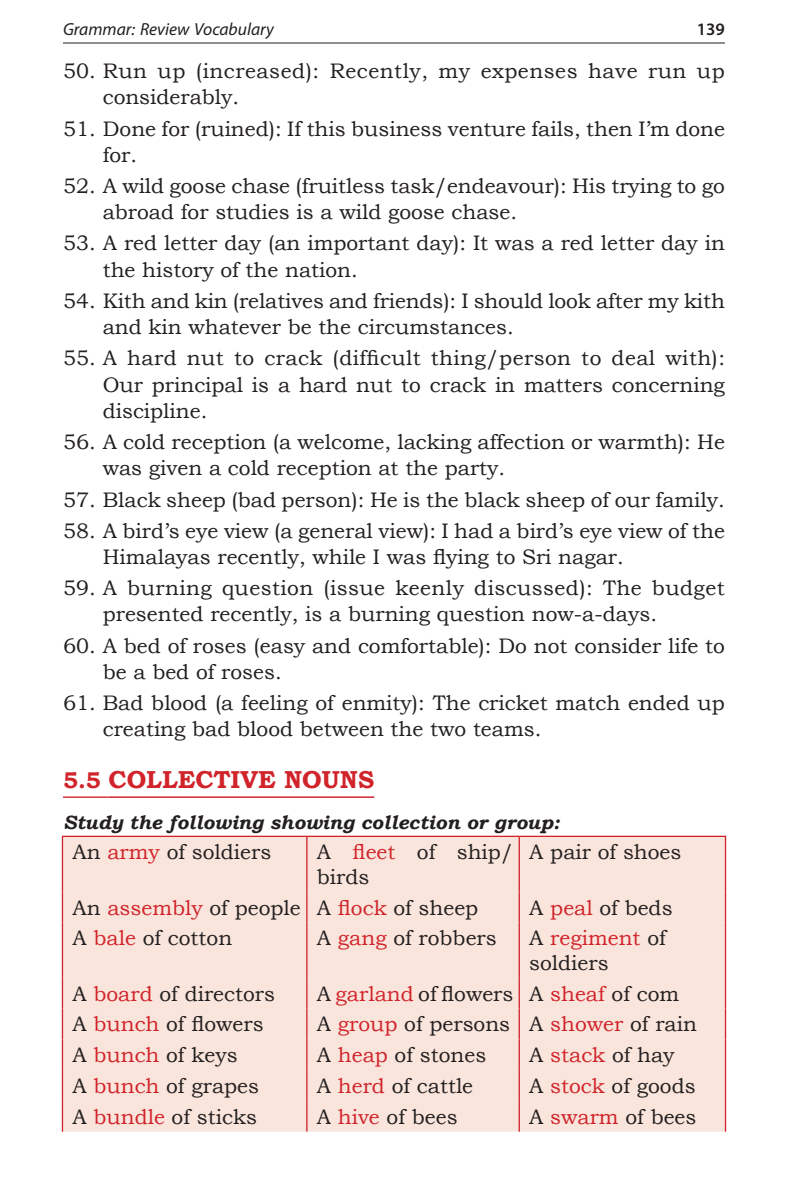
<style>
.page{position:relative;width:788px;height:1197px;background:#fff}
.page>*{position:absolute;margin:0;border:0;box-sizing:border-box;transform-origin:0 0}
.Heading_1{font:700 24.5px "Bookman Old Style";color:#d1232a}
.text_with_indent_Mai{font:21px/26.2px "Bookman Old Style";color:#231f20}
.Body_txt1{font:21px/24.5px "Bookman Old Style";color:#231f20}
.text_with_indent_Mai-2{font:21px/26.2px "Bookman Old Style";letter-spacing:.02em;color:#231f20}
.text_with_indent_Mai-3{font:21px/26.2px "Bookman Old Style";letter-spacing:.025em;color:#231f20}
.Heading_4{font:italic 700 19.25px "Bookman Old Style";color:#231f20}
.t1{font:italic 17.5px "Myriad Pro";color:#231f20}
.t2{font:600 17.5px "Myriad Pro";color:#231f20}
.s1{font-size:22.75px}
.s2{color:#d1232a}
</style>
<div class="page">
<hr style="left:63px;top:43px;width:661px;height:1px;background:#231f20">
<hr style="left:63px;top:796px;width:45px;height:2px;background:#d1232a">
<hr style="left:108px;top:796px;width:266px;height:2px;background:#d1232a">
<div style="left:63px;top:837px;width:661px;height:295px;background:#f9e5dc"></div>
<hr style="left:62px;top:836px;width:245px;height:1px;background:#d1232a">
<hr style="left:62px;top:837px;width:1px;height:55px;background:#d1232a">
<hr style="left:307px;top:836px;width:212px;height:1px;background:#d1232a">
<hr style="left:306px;top:837px;width:1px;height:55px;background:#d1232a">
<hr style="left:519px;top:836px;width:207px;height:1px;background:#d1232a">
<hr style="left:518px;top:837px;width:2px;height:55px;background:#d1232a">
<hr style="left:724px;top:837px;width:2px;height:55px;background:#d1232a">
<hr style="left:62px;top:892px;width:1px;height:30px;background:#d1232a">
<hr style="left:306px;top:892px;width:1px;height:30px;background:#d1232a">
<hr style="left:518px;top:892px;width:2px;height:30px;background:#d1232a">
<hr style="left:724px;top:892px;width:2px;height:30px;background:#d1232a">
<hr style="left:62px;top:922px;width:1px;height:56px;background:#d1232a">
<hr style="left:306px;top:922px;width:1px;height:56px;background:#d1232a">
<hr style="left:518px;top:922px;width:2px;height:56px;background:#d1232a">
<hr style="left:724px;top:922px;width:2px;height:56px;background:#d1232a">
<hr style="left:62px;top:978px;width:1px;height:31px;background:#d1232a">
<hr style="left:306px;top:978px;width:1px;height:31px;background:#d1232a">
<hr style="left:518px;top:978px;width:2px;height:31px;background:#d1232a">
<hr style="left:724px;top:978px;width:2px;height:31px;background:#d1232a">
<hr style="left:62px;top:1009px;width:1px;height:30px;background:#d1232a">
<hr style="left:306px;top:1009px;width:1px;height:30px;background:#d1232a">
<hr style="left:518px;top:1009px;width:2px;height:30px;background:#d1232a">
<hr style="left:724px;top:1009px;width:2px;height:30px;background:#d1232a">
<hr style="left:62px;top:1039px;width:1px;height:31px;background:#d1232a">
<hr style="left:306px;top:1039px;width:1px;height:31px;background:#d1232a">
<hr style="left:518px;top:1039px;width:2px;height:31px;background:#d1232a">
<hr style="left:724px;top:1039px;width:2px;height:31px;background:#d1232a">
<hr style="left:62px;top:1070px;width:1px;height:31px;background:#d1232a">
<hr style="left:306px;top:1070px;width:1px;height:31px;background:#d1232a">
<hr style="left:518px;top:1070px;width:2px;height:31px;background:#d1232a">
<hr style="left:724px;top:1070px;width:2px;height:31px;background:#d1232a">
<hr style="left:62px;top:1101px;width:1px;height:31px;background:#d1232a">
<hr style="left:306px;top:1101px;width:1px;height:31px;background:#d1232a">
<hr style="left:518px;top:1101px;width:2px;height:31px;background:#d1232a">
<hr style="left:724px;top:1101px;width:2px;height:31px;background:#d1232a">
<p class="t1" style="left:63px;top:19px;width:212px">Grammar: Review Vocabulary</p>
<p class="t2" style="left:696px;top:18px;width:30px">139</p>
<p class="text_with_indent_Mai-3" style="left:103px;top:58px;width:623px;text-indent:-40px">50. Run up (increased): Recently, my expenses have run up considerably.</p>
<p class="text_with_indent_Mai" style="left:103px;top:115px;width:623px;text-indent:-40px">51. Done for (ruined): If this business venture fails, then I’m done for.</p>
<p class="text_with_indent_Mai" style="left:103px;top:173px;width:623px;text-indent:-40px">52. A wild goose chase (fruitless task/endeavour): His trying to go abroad for studies is a wild goose chase.</p>
<p class="text_with_indent_Mai" style="left:103px;top:230px;width:623px;text-indent:-40px">53. A red letter day (an important day): It was a red letter day in the history of the nation.</p>
<p class="text_with_indent_Mai" style="left:103px;top:288px;width:623px;text-indent:-40px">54. Kith and kin (relatives and friends): I should look after my kith and kin whatever be the circumstances.</p>
<p class="text_with_indent_Mai" style="left:103px;top:345px;width:623px;text-align:justify;text-indent:-40px">55. A hard nut to crack (difficult thing/person to deal with):<br>Our principal is a hard nut to crack in matters concerning discipline.</p>
<p class="text_with_indent_Mai" style="left:103px;top:429px;width:623px;text-indent:-40px">56. A cold reception (a welcome, lacking affection or warmth): He was given a cold reception at the party.</p>
<p class="text_with_indent_Mai" style="left:63px;top:486px;width:663px">57. Black sheep (bad person): He is the black sheep of our family.</p>
<p class="text_with_indent_Mai" style="left:103px;top:518px;width:623px;text-indent:-40px">58. A bird’s eye view (a general view): I had a bird’s eye view of the<br>Himalayas recently, while I was flying to Sri nagar.</p>
<p class="text_with_indent_Mai-2" style="left:103px;top:575px;width:623px;text-indent:-40px">59. A burning question (issue keenly discussed): The budget presented recently, is a burning question now-a-days.</p>
<p class="text_with_indent_Mai" style="left:103px;top:632px;width:623px;text-indent:-40px">60. A bed of roses (easy and comfortable): Do not consider life to be a bed of roses.</p>
<p class="text_with_indent_Mai" style="left:103px;top:690px;width:623px;text-indent:-40px">61. Bad blood (a feeling of enmity): The cricket match ended up creating bad blood between the two teams.</p>
<p class="Heading_1" style="left:63px;top:762px;width:313px"><span class="s1">5.5</span> COLLECTIVE NOUNS</p>
<p class="Heading_4" style="left:63px;top:808px;width:498px">Study the following showing collection or group:</p>
<p class="Body_txt1" style="left:73px;top:840px;width:200px">An <span class="s2">army</span> of soldiers</p>
<p class="Body_txt1" style="left:317px;top:840px;width:198px">A <span class="s2">fleet</span> of ship/ birds</p>
<p class="Body_txt1" style="left:529px;top:840px;width:154px">A pair of shoes</p>
<p class="Body_txt1" style="left:72px;top:895px;width:230px">An <span class="s2">assembly</span> of people</p>
<p class="Body_txt1" style="left:317px;top:895px;width:163px">A <span class="s2">flock</span> of sheep</p>
<p class="Body_txt1" style="left:529px;top:895px;width:145px">A <span class="s2">peal</span> of beds</p>
<p class="Body_txt1" style="left:72px;top:926px;width:161px">A <span class="s2">bale</span> of cotton</p>
<p class="Body_txt1" style="left:317px;top:926px;width:181px">A <span class="s2">gang</span> of robbers</p>
<p class="Body_txt1" style="left:529px;top:926px;width:138px">A <span class="s2">regiment</span> of soldiers</p>
<p class="Body_txt1" style="left:72px;top:981px;width:204px">A <span class="s2">board</span> of directors</p>
<p class="Body_txt1" style="left:317px;top:981px;width:198px">A <span class="s2">garland</span> of flowers</p>
<p class="Body_txt1" style="left:529px;top:981px;width:151px">A <span class="s2">sheaf</span> of com</p>
<p class="Body_txt1" style="left:72px;top:1012px;width:193px">A <span class="s2">bunch</span> of flowers</p>
<p class="Body_txt1" style="left:317px;top:1012px;width:195px">A <span class="s2">group</span> of persons</p>
<p class="Body_txt1" style="left:529px;top:1012px;width:169px">A <span class="s2">shower</span> of rain</p>
<p class="Body_txt1" style="left:72px;top:1043px;width:167px">A <span class="s2">bunch</span> of keys</p>
<p class="Body_txt1" style="left:317px;top:1043px;width:171px">A <span class="s2">heap</span> of stones</p>
<p class="Body_txt1" style="left:529px;top:1043px;width:147px">A <span class="s2">stack</span> of hay</p>
<p class="Body_txt1" style="left:72px;top:1074px;width:188px">A <span class="s2">bunch</span> of grapes</p>
<p class="Body_txt1" style="left:317px;top:1074px;width:158px">A <span class="s2">herd</span> of cattle</p>
<p class="Body_txt1" style="left:529px;top:1074px;width:168px">A <span class="s2">stock</span> of goods</p>
<p class="Body_txt1" style="left:72px;top:1104px;width:186px">A <span class="s2">bundle</span> of sticks</p>
<p class="Body_txt1" style="left:317px;top:1104px;width:142px">A <span class="s2">hive</span> of bees</p>
<p class="Body_txt1" style="left:529px;top:1104px;width:169px">A <span class="s2">swarm</span> of bees</p>
</div>
